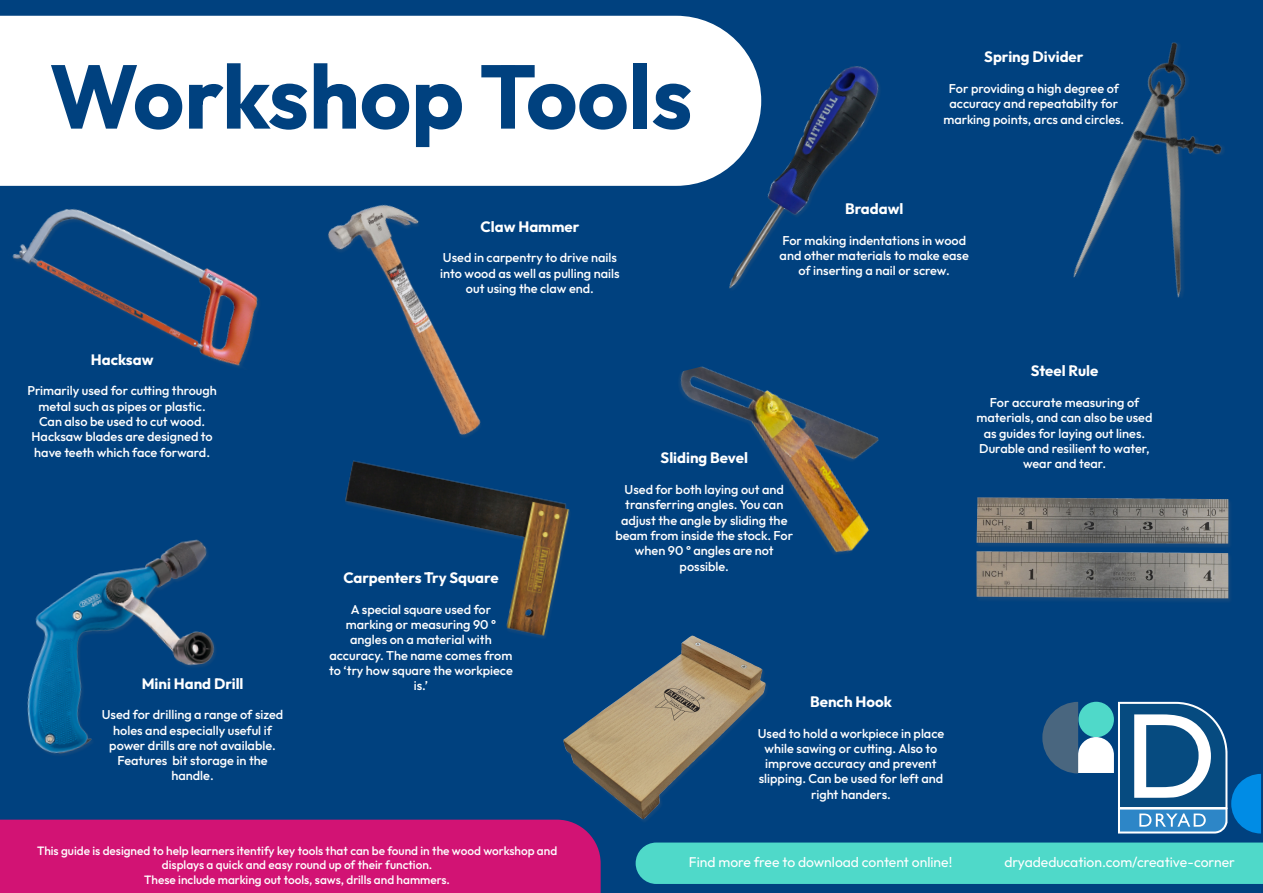
<style>
.page{position:relative;width:1263px;height:893px;background:#00417f}
.page>*{position:absolute;margin:0;border:0;box-sizing:border-box;transform-origin:0 0}
.t1{font:700 90px "Outfit";color:#00417f}
.t2{font:700 15px "Outfit";color:#fff}
.t3{font:14.1px "Outfit";color:#fff}
.t4{font:500 12.75px/15.3px "Outfit";color:#fff;text-align:center}
.t5{font:500 12px/14.4px "Outfit";color:#fff;text-align:center}
</style>
<div class="page">
<div style="left:636px;top:842px;width:627px;height:42px;background:#4fd9c9"></div>
<div style="left:0;top:820px;width:601px;height:73px;background:#d21374"></div>
<div style="left:0;top:16px;width:748px;height:170px;background:#fff"></div>
<svg style="left:1042px;top:702px;width:219px;height:131px"></svg>
<img style="left:279px;top:180px;width:271px;height:257px">
<img style="left:27px;top:539px;width:188px;height:216px">
<img style="left:345px;top:460px;width:225px;height:178px">
<img style="left:550px;top:627px;width:217px;height:199px">
<img style="left:678px;top:55px;width:202px;height:234px">
<img style="left:976px;top:497px;width:254px;height:104px">
<img style="left:1073px;top:42px;width:151px;height:256px">
<img style="left:0;top:167px;width:279px;height:200px">
<img style="left:679px;top:366px;width:200px;height:188px">
<p class="t1" style="left:49px;top:37px;width:645px">Workshop Tools</p>
<p class="t2" style="left:481px;top:217px;width:100px">Claw Hammer</p>
<p class="t4" style="left:440px;top:251px;width:181px">Used in carpentry to drive nails into wood as well as pulling nails out using the claw end.</p>
<p class="t2" style="left:984px;top:47px;width:101px">Spring Divider</p>
<p class="t4" style="left:943px;top:81px;width:182px">For providing a high degree of accuracy and repeatabilty for marking points, arcs and circles.</p>
<p class="t2" style="left:845px;top:199px;width:60px">Bradawl</p>
<p class="t4" style="left:780px;top:233px;width:191px">For making indentations in wood and other materials to make ease of inserting a nail or screw.</p>
<p class="t2" style="left:91px;top:350px;width:64px">Hacksaw</p>
<p class="t4" style="left:27px;top:384px;width:191px">Primarily used for cutting through metal such as pipes or plastic.<br>Can also be used to cut wood.<br>Hacksaw blades are designed to have teeth which face forward.</p>
<p class="t2" style="left:343px;top:568px;width:157px">Carpenters Try Square</p>
<p class="t4" style="left:351px;top:602px;width:142px">A special square used for</p>
<p class="t4" style="left:346px;top:617px;width:152px">marking or measuring 90 °</p>
<p class="t4" style="left:350px;top:633px;width:143px">angles on a material with</p>
<p class="t4" style="left:329px;top:648px;width:185px;text-align:left">accuracy. The name comes from to ‘try how square the workpiece</p>
<p class="t2" style="left:142px;top:673px;width:103px">Mini Hand Drill</p>
<p class="t4" style="left:414px;top:679px;width:16px">is.’</p>
<p class="t4" style="left:102px;top:707px;width:183px">Used for drilling a range of sized holes and especially useful if power drills are not available.<br>Features bit storage in the</p>
<p class="t4" style="left:171px;top:769px;width:44px">handle.</p>
<p class="t5" style="left:37px;top:844px;width:522px">This guide is designed to help learners itentify key tools that can be found in the wood workshop and displays a quick and easy round up of their function.</p>
<p class="t5" style="left:144px;top:873px;width:307px">These include marking out tools, saws, drills and hammers.</p>
<p class="t2" style="left:661px;top:448px;width:89px">Sliding Bevel</p>
<p class="t4" style="left:625px;top:482px;width:161px">Used for both laying out and</p>
<p class="t4" style="left:625px;top:498px;width:160px">transferring angles. You can</p>
<p class="t4" style="left:615px;top:513px;width:179px">adjust the angle by sliding the beam from inside the stock. For when 90 ° angles are not</p>
<p class="t4" style="left:680px;top:559px;width:51px">possible.</p>
<p class="t2" style="left:1031px;top:361px;width:69px">Steel Rule</p>
<p class="t4" style="left:990px;top:395px;width:151px">For accurate measuring of</p>
<p class="t4" style="left:976px;top:411px;width:177px">materials, and can also be used as guides for laying out lines.</p>
<p class="t4" style="left:979px;top:441px;width:172px">Durable and resilient to water, wear and tear.</p>
<p class="t2" style="left:810px;top:692px;width:83px">Bench Hook</p>
<p class="t4" style="left:758px;top:726px;width:188px">Used to hold a workpiece in place while sawing or cutting. Also to improve accuracy and prevent slipping. Can be used for left and right handers.</p>
<p class="t3" style="left:689px;top:853px;width:265px">Find more free to download content online!</p>
<p class="t3" style="left:1004px;top:853px;width:232px">dryadeducation.com/creative-corner</p>
</div>
